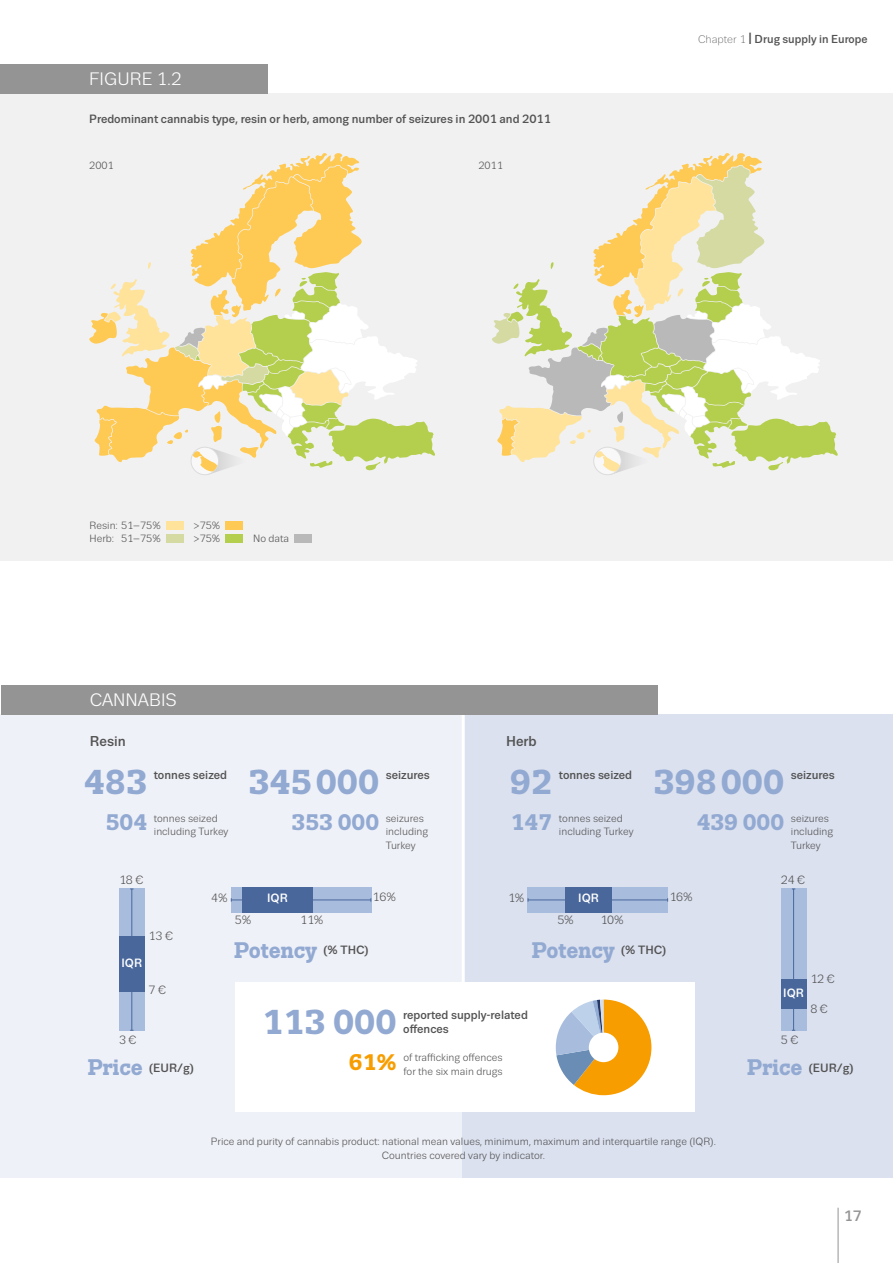
<style>
.page{position:relative;width:893px;height:1263px;background:#fff}
.page>*{position:absolute;margin:0;border:0;box-sizing:border-box;transform-origin:0 0}
.t1{font:700 34.5px "Trivia Slab";color:#92a9d2}
.t2{font:700 22.5px "Trivia Slab";color:#92a9d2}
.t3{font:700 22.5px "Trivia Slab";color:#f79d00}
.picture_number__grey{font:18px "Trivia Sans";color:#fff}
.page_number{font:500 15px "Trivia Sans";color:#949494}
.infographs_name{font:500 14.25px "Trivia Sans";color:#535353}
.picture_name{font:500 12px/13.5px "Trivia Sans";color:#535353}
.infographs_legend_nu{font:12px "Trivia Sans";letter-spacing:-.01em;color:#535353}
.picture_name-2{font:500 12px "Trivia Sans";color:#fff}
.t4{font:500 11.55px "Trivia Sans";color:#535353}
.picture_description{font:10.5px/13.5px "Trivia Sans";color:#535353}
.s1{font-weight:300;font-size:10.95px}
.s2{font-size:16.2px}
</style>
<div class="page">
<div style="left:0;top:94px;width:893px;height:467px;background:#f1f1f1"></div>
<hr style="left:838px;top:1208px;width:1px;height:55px;background:#949494">
<div style="left:0;top:714px;width:465px;height:464px;background:#eff1f8"></div>
<div style="left:462px;top:714px;width:431px;height:464px;background:#dbe1ef"></div>
<div style="left:119px;top:888px;width:26px;height:143px;background:#a8bddd"></div>
<div style="left:119px;top:936px;width:26px;height:55px;background:#49679b"></div>
<hr style="left:131px;top:889px;width:1px;height:141px;background:#49679b">
<div style="left:781px;top:888px;width:25px;height:143px;background:#a8bddd"></div>
<div style="left:781px;top:979px;width:25px;height:30px;background:#49679b"></div>
<hr style="left:793px;top:889px;width:1px;height:141px;background:#49679b">
<hr style="left:462px;top:714px;width:3px;height:384px;background:#fff">
<div style="left:0;top:64px;width:268px;height:30px;background:#949494"></div>
<div style="left:166px;top:521px;width:17px;height:8px;background:#ffe39a"></div>
<div style="left:226px;top:521px;width:17px;height:8px;background:#ffca53"></div>
<div style="left:166px;top:534px;width:17px;height:9px;background:#d5daa3"></div>
<div style="left:226px;top:534px;width:17px;height:9px;background:#b4cf4d"></div>
<div style="left:294px;top:534px;width:18px;height:9px;background:#b9b9b9"></div>
<svg style="left:89px;top:153px;width:346px;height:322px"></svg>
<div style="left:191px;top:447px;width:28px;height:28px;border:1px solid #dcdcdc;border-radius:50%"></div>
<svg style="left:492px;top:153px;width:346px;height:322px"></svg>
<div style="left:593px;top:447px;width:29px;height:28px;border:1px solid #dcdcdc;border-radius:50%"></div>
<div style="left:235px;top:983px;width:459px;height:129px;background:#fff"></div>
<svg style="left:556px;top:999px;width:95px;height:96px"></svg>
<div style="left:231px;top:887px;width:140px;height:26px;background:#a8bddd"></div>
<div style="left:243px;top:887px;width:70px;height:26px;background:#49679b"></div>
<hr style="left:231px;top:899px;width:140px;height:1px;background:#49679b">
<div style="left:1px;top:685px;width:656px;height:29px;background:#949494"></div>
<div style="left:528px;top:887px;width:37px;height:26px;background:#a8bddd"></div>
<div style="left:612px;top:887px;width:56px;height:26px;background:#a8bddd"></div>
<div style="left:565px;top:887px;width:47px;height:26px;background:#49679b"></div>
<hr style="left:528px;top:899px;width:140px;height:1px;background:#49679b">
<p class="picture_number__grey" style="left:89px;top:69px;width:94px">FIGURE 1.2</p>
<p class="picture_name" style="left:89px;top:113px;width:463px">Predominant cannabis type, resin or herb, among number of seizures in 2001 and 2011</p>
<p class="picture_description" style="left:89px;top:159px;width:26px">2001</p>
<p class="picture_description" style="left:478px;top:159px;width:26px">2011</p>
<p class="picture_description" style="left:90px;top:518px;width:73px">Resin: 51–75%</p>
<p class="picture_description" style="left:194px;top:518px;width:28px">&gt;75%</p>
<p class="picture_description" style="left:90px;top:532px;width:73px">Herb: 51–75%</p>
<p class="picture_description" style="left:194px;top:532px;width:28px">&gt;75%</p>
<p class="picture_description" style="left:253px;top:532px;width:38px">No data</p>
<p class="picture_number__grey" style="left:90px;top:690px;width:89px">CANNABIS</p>
<p class="infographs_name" style="left:90px;top:733px;width:37px">Resin</p>
<p class="infographs_name" style="left:506px;top:733px;width:32px">Herb</p>
<p class="t4" style="left:698px;top:32px;width:171px"><span class="s1">Chapter 1</span> <span class="s2">I</span> Drug supply in Europe</p>
<p class="t1" style="left:84px;top:763px;width:65px">483</p>
<p class="picture_name" style="left:154px;top:768px;width:75px">tonnes seized</p>
<p class="t1" style="left:510px;top:763px;width:44px">92</p>
<p class="picture_name" style="left:559px;top:768px;width:75px">tonnes seized</p>
<p class="t2" style="left:292px;top:809px;width:89px">353 000</p>
<p class="picture_description" style="left:386px;top:812px;width:40px">seizures</p>
<p class="picture_description" style="left:386px;top:825px;width:44px">including<br>Turkey</p>
<p class="t1" style="left:248px;top:763px;width:132px">345 000</p>
<p class="picture_name" style="left:386px;top:768px;width:46px">seizures</p>
<p class="t1" style="left:653px;top:763px;width:132px">398 000</p>
<p class="picture_name" style="left:791px;top:768px;width:46px">seizures</p>
<p class="t2" style="left:106px;top:809px;width:43px">504</p>
<p class="picture_description" style="left:154px;top:812px;width:65px">tonnes seized</p>
<p class="picture_description" style="left:154px;top:825px;width:76px">including Turkey</p>
<p class="t2" style="left:697px;top:809px;width:89px">439 000</p>
<p class="picture_description" style="left:791px;top:812px;width:40px">seizures</p>
<p class="picture_description" style="left:791px;top:825px;width:44px">including<br>Turkey</p>
<p class="t2" style="left:511px;top:809px;width:43px">147</p>
<p class="picture_description" style="left:559px;top:812px;width:65px">tonnes seized</p>
<p class="picture_description" style="left:559px;top:825px;width:76px">including Turkey</p>
<p class="infographs_legend_nu" style="left:119px;top:873px;width:26px">18 €</p>
<p class="picture_name-2" style="left:122px;top:956px;width:22px">IQR</p>
<p class="infographs_legend_nu" style="left:149px;top:929px;width:26px">13 €</p>
<p class="infographs_legend_nu" style="left:149px;top:983px;width:19px">7 €</p>
<p class="infographs_legend_nu" style="left:119px;top:1033px;width:19px">3 €</p>
<p class="infographs_legend_nu" style="left:211px;top:892px;width:18px">4%</p>
<p class="infographs_legend_nu" style="left:373px;top:891px;width:25px">16%</p>
<p class="infographs_legend_nu" style="left:235px;top:914px;width:18px">5%</p>
<p class="infographs_legend_nu" style="left:300px;top:914px;width:25px">11%</p>
<p class="picture_name-2" style="left:267px;top:892px;width:22px">IQR</p>
<p class="infographs_legend_nu" style="left:508px;top:892px;width:18px">1%</p>
<p class="infographs_legend_nu" style="left:669px;top:891px;width:25px">16%</p>
<p class="infographs_legend_nu" style="left:557px;top:914px;width:18px">5%</p>
<p class="infographs_legend_nu" style="left:600px;top:914px;width:25px">10%</p>
<p class="picture_name-2" style="left:578px;top:892px;width:22px">IQR</p>
<p class="t2" style="left:234px;top:937px;width:84px">Potency</p>
<p class="picture_name" style="left:323px;top:943px;width:47px">(% THC)</p>
<p class="t2" style="left:532px;top:937px;width:84px">Potency</p>
<p class="picture_name" style="left:621px;top:943px;width:47px">(% THC)</p>
<p class="t1" style="left:262px;top:1003px;width:136px">113 000</p>
<p class="picture_name" style="left:403px;top:1008px;width:126px">reported supply-related offences</p>
<p class="infographs_legend_nu" style="left:781px;top:873px;width:26px">24 €</p>
<p class="infographs_legend_nu" style="left:810px;top:973px;width:26px">12 €</p>
<p class="infographs_legend_nu" style="left:810px;top:1002px;width:19px">8 €</p>
<p class="picture_name-2" style="left:783px;top:986px;width:22px">IQR</p>
<p class="infographs_legend_nu" style="left:781px;top:1033px;width:19px">5 €</p>
<p class="t3" style="left:349px;top:1050px;width:49px">61%</p>
<p class="picture_description" style="left:403px;top:1051px;width:101px">of trafficking offences</p>
<p class="picture_description" style="left:403px;top:1065px;width:101px">for the six main drugs</p>
<p class="t2" style="left:88px;top:1055px;width:57px">Price</p>
<p class="picture_name" style="left:149px;top:1061px;width:47px">(EUR/g)</p>
<p class="t2" style="left:747px;top:1055px;width:57px">Price</p>
<p class="picture_name" style="left:809px;top:1061px;width:47px">(EUR/g)</p>
<p class="picture_description" style="left:211px;top:1135px;width:507px">Price and purity of cannabis product: national mean values, minimum, maximum and interquartile range (IQR).</p>
<p class="picture_description" style="left:382px;top:1149px;width:165px">Countries covered vary by indicator.</p>
<p class="page_number" style="left:844px;top:1208px;width:19px">17</p>
</div>
